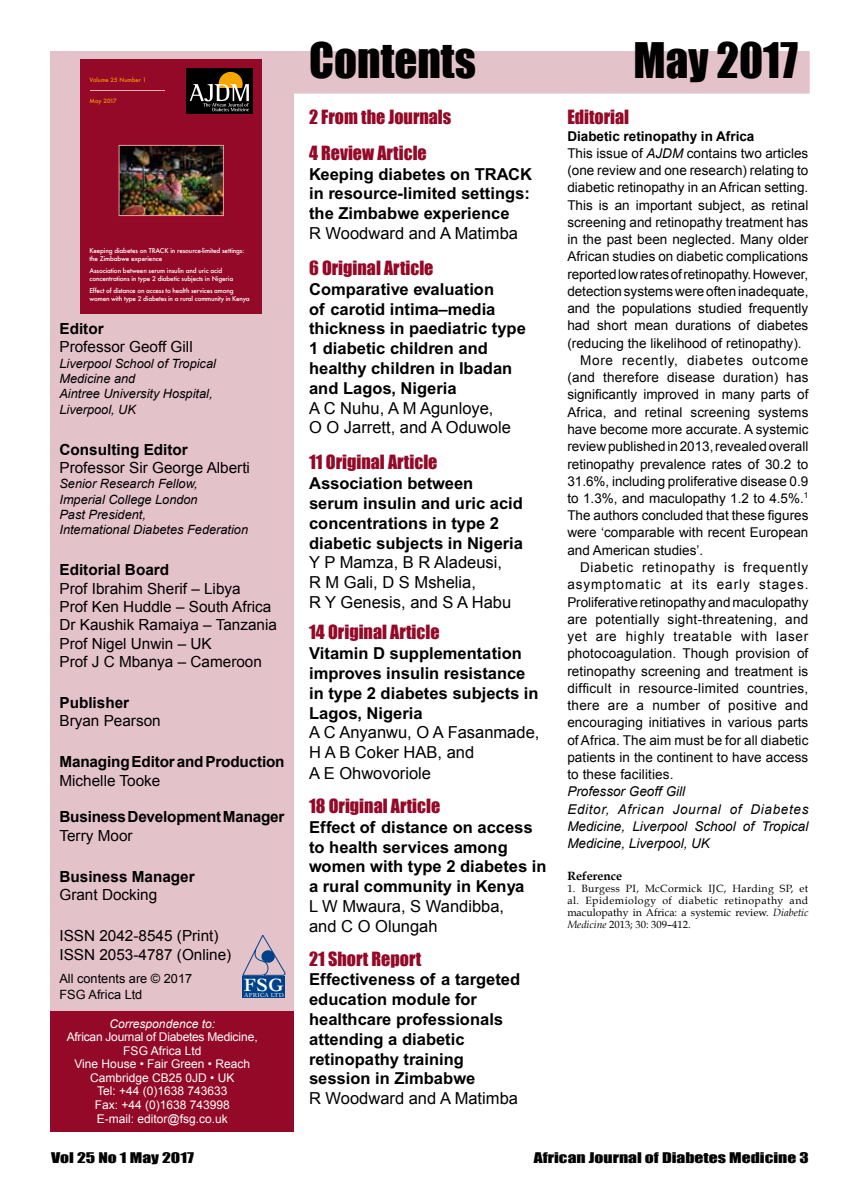
<style>
.page{position:relative;width:851px;height:1191px;background:#fff}
.page>*{position:absolute;margin:0;border:0;box-sizing:border-box;transform-origin:0 0}
.t1{font:45px "Impact";color:#000}
.t2{font:700 18.6px "Cochin";color:#fff}
.t3{font:18px/35.5px "Impact";color:#930927}
.t4{font:700 16.5px/19.8px "Arial";color:#000}
.t5{font:16.5px/19.8px "Arial";color:#000}
.t6{font:15.3px/18.3px "Arial";color:#000}
.t7{font:700 15.3px "Arial";color:#000}
.t8{font:13.5px "Arial";letter-spacing:.005em;color:#000}
.t9{font:italic 13.5px/17.2px "Arial";color:#000}
.t10{font:13.5px "Arial";letter-spacing:.055em;color:#000}
.t11{font:13.5px "Impact";color:#000;scale:1.3 1}
.t12{font:13.5px "Arial";letter-spacing:.025em;color:#000}
.t13{font:13.5px "Arial";letter-spacing:.045em;color:#000}
.t14{font:13.5px "Arial";letter-spacing:.07em;color:#000}
.t15{font:13.5px "Arial";letter-spacing:.03em;color:#000}
.t16{font:700 13.5px "Arial";color:#000}
.t17{font:italic 12.75px/15.3px "Arial";color:#000}
.t18{font:12.75px/15.3px "Arial";color:#000}
.t19{font:12px/13.5px "Arial";color:#fff;text-align:center}
.t20{font:italic 12px "Arial";color:#fff}
.t21{font:700 12px "Book Antiqua";color:#000}
.t22{font:10.5px/12px "Book Antiqua";color:#000;text-align:justify}
.t23{font:500 6.45px/7.6px "Futura";letter-spacing:-.02em;color:#fff}
.t24{font:6.15px "Cochin";letter-spacing:.035em;color:#fff}
.t25{font:500 5.7px "Futura";color:#f59e00}
.s1{font-style:italic}
</style>
<div class="page">
<div style="left:50px;top:51px;width:243px;height:1080px;background:#e4c2c9"></div>
<svg style="left:243px;top:935px;width:42px;height:40px"></svg>
<div style="left:261px;top:950px;width:14px;height:12px;background:#004289;border-radius:50%"></div>
<div style="left:243px;top:976px;width:42px;height:22px;background:#004289"></div>
<div style="left:50px;top:1010px;width:243px;height:121px;background:#930927"></div>
<div style="left:80px;top:59px;width:182px;height:254px;background:#930927"></div>
<div style="left:187px;top:88px;width:66px;height:26px;background:linear-gradient(to right,#000,#000)"></div>
<svg style="left:90px;top:51px;width:719px;height:60px"></svg>
<img style="left:121px;top:147px;width:101px;height:67px">
<div style="left:119px;top:145px;width:105px;height:71px;border:1px solid #f39a97"></div>
<p class="t25" style="left:89px;top:76px;width:58px">Volume 25 Number 1</p>
<p class="t25" style="left:89px;top:97px;width:29px">May 2017</p>
<p class="t23" style="left:89px;top:247px;width:156px">Keeping diabetes on TRACK in resource-limited settings: the Zimbabwe experience</p>
<p class="t23" style="left:89px;top:267px;width:145px">Association between serum insulin and uric acid concentrations in type 2 diabetic subjects in Nigeria</p>
<p class="t23" style="left:89px;top:286px;width:162px">Effect of distance on access to health services among women with type 2 diabetes in a rural community in Kenya</p>
<p class="t7" style="left:59px;top:318px;width:46px">Editor</p>
<p class="t6" style="left:59px;top:338px;width:135px">Professor Geoff Gill</p>
<p class="t17" style="left:59px;top:356px;width:158px">Liverpool School of Tropical<br>Medicine and<br>Aintree University Hospital,<br>Liverpool, UK</p>
<p class="t7" style="left:59px;top:439px;width:130px">Consulting Editor</p>
<p class="t6" style="left:59px;top:458px;width:192px">Professor Sir George Alberti</p>
<p class="t17" style="left:59px;top:476px;width:190px">Senior Research Fellow,<br>Imperial College London<br>Past President,<br>International Diabetes Federation</p>
<p class="t7" style="left:59px;top:559px;width:111px">Editorial Board</p>
<p class="t6" style="left:59px;top:579px;width:219px">Prof Ibrahim Sherif – Libya<br>Prof Ken Huddle – South Africa<br>Dr Kaushik Ramaiya – Tanzania<br>Prof Nigel Unwin – UK<br>Prof J C Mbanya – Cameroon</p>
<p class="t7" style="left:59px;top:692px;width:71px">Publisher</p>
<p class="t6" style="left:59px;top:712px;width:103px">Bryan Pearson</p>
<p class="t7" style="left:59px;top:751px;width:227px">Managing Editor and Production</p>
<p class="t6" style="left:59px;top:771px;width:102px">Michelle Tooke</p>
<p class="t7" style="left:59px;top:807px;width:226px">Business Development Manager</p>
<p class="t6" style="left:59px;top:826px;width:75px">Terry Moor</p>
<p class="t7" style="left:59px;top:866px;width:137px">Business Manager</p>
<p class="t6" style="left:59px;top:885px;width:99px">Grant Docking</p>
<p class="t6" style="left:59px;top:926px;width:173px">ISSN 2042-8545 (Print)<br>ISSN 2053-4787 (Online)</p>
<p class="t18" style="left:59px;top:971px;width:134px">All contents are © 2017<br>FSG Africa Ltd</p>
<h2 class="t2" style="left:244px;top:972px;width:41px">FSG</h2>
<p class="t24" style="left:244px;top:991px;width:41px">AFRICA LTD</p>
<p class="t20" style="left:110px;top:1016px;width:107px">Correspondence to:</p>
<p class="t19" style="left:67px;top:1030px;width:193px">African Journal of Diabetes Medicine,<br>FSG Africa Ltd<br>Vine House • Fair Green • Reach<br>Cambridge CB25 0JD • UK<br>Tel: +44 (0)1638 743633<br>Fax: +44 (0)1638 743998<br>E-mail: editor@fsg.co.uk</p>
<h1 class="t1" style="left:309px;top:32px;width:168px">Contents</h1>
<h1 class="t1" style="left:633px;top:32px;width:166px">May 2017</h1>
<h3 class="t3" style="left:309px;top:99px;width:144px">2 From the Journals<br>4 Review Article</h3>
<p class="t4" style="left:309px;top:164px;width:224px">Keeping diabetes on TRACK in resource-limited settings: the Zimbabwe experience</p>
<p class="t5" style="left:309px;top:223px;width:210px">R Woodward and A Matimba</p>
<h3 class="t3" style="left:309px;top:250px;width:126px">6 Original Article</h3>
<p class="t4" style="left:309px;top:279px;width:218px">Comparative evaluation<br>of carotid intima–media thickness in paediatric type<br>1 diabetic children and healthy children in Ibadan and Lagos, Nigeria</p>
<p class="t5" style="left:309px;top:398px;width:203px">A C Nuhu, A M Agunloye,<br>O O Jarrett, and A Oduwole</p>
<h3 class="t3" style="left:309px;top:444px;width:130px">11 Original Article</h3>
<p class="t4" style="left:309px;top:473px;width:215px">Association between serum insulin and uric acid concentrations in type 2 diabetic subjects in Nigeria</p>
<p class="t5" style="left:309px;top:553px;width:204px">Y P Mamza, B R Aladeusi,<br>R M Gali, D S Mshelia,<br>R Y Genesis, and S A Habu</p>
<h3 class="t3" style="left:309px;top:614px;width:132px">14 Original Article</h3>
<p class="t4" style="left:309px;top:643px;width:231px">Vitamin D supplementation improves insulin resistance in type 2 diabetes subjects in<br>Lagos, Nigeria</p>
<p class="t5" style="left:309px;top:722px;width:232px;line-height:20.4px">A C Anyanwu, O A Fasanmade,<br>H A B Coker HAB, and<br>A E Ohwovoriole</p>
<h3 class="t3" style="left:309px;top:788px;width:133px">18 Original Article</h3>
<p class="t4" style="left:309px;top:817px;width:239px">Effect of distance on access to health services among women with type 2 diabetes in a rural community in Kenya</p>
<p class="t5" style="left:309px;top:896px;width:196px">L W Mwaura, S Wandibba, and C O Olungah</p>
<h3 class="t3" style="left:309px;top:940px;width:114px">21 Short Report</h3>
<p class="t4" style="left:309px;top:969px;width:212px">Effectiveness of a targeted education module for healthcare professionals attending a diabetic retinopathy training session in Zimbabwe</p>
<p class="t5" style="left:309px;top:1088px;width:210px">R Woodward and A Matimba</p>
<h3 class="t3" style="left:567px;top:99px;width:63px">Editorial</h3>
<p class="t16" style="left:567px;top:127px;width:189px">Diabetic retinopathy in Africa</p>
<p class="t8" style="left:567px;top:144px;width:242px">This issue of <span class="s1">AJDM</span> contains two articles</p>
<p class="t8" style="left:567px;top:161px;width:242px">(one review and one research) relating to</p>
<p class="t8" style="left:567px;top:179px;width:242px">diabetic retinopathy in an African setting.</p>
<p class="t8" style="left:567px;top:196px;width:242px">This is an important subject, as retinal</p>
<p class="t8" style="left:567px;top:213px;width:242px">screening and retinopathy treatment has</p>
<p class="t8" style="left:567px;top:230px;width:242px">in the past been neglected. Many older</p>
<p class="t8" style="left:567px;top:248px;width:242px">African studies on diabetic complications</p>
<p class="t8" style="left:567px;top:265px;width:242px">reported low rates of retinopathy. However,</p>
<p class="t8" style="left:567px;top:282px;width:243px">detection systems were often inadequate,</p>
<p class="t8" style="left:567px;top:299px;width:242px">and the populations studied frequently</p>
<p class="t8" style="left:567px;top:317px;width:242px">had short mean durations of diabetes</p>
<p class="t8" style="left:567px;top:334px;width:236px">(reducing the likelihood of retinopathy).</p>
<p class="t10" style="left:580px;top:351px;width:230px">More recently, diabetes outcome</p>
<p class="t8" style="left:567px;top:368px;width:243px">(and therefore disease duration) has</p>
<p class="t8" style="left:567px;top:386px;width:242px">significantly improved in many parts of</p>
<p class="t8" style="left:567px;top:403px;width:242px">Africa, and retinal screening systems</p>
<p class="t8" style="left:567px;top:420px;width:242px">have become more accurate. A systemic</p>
<p class="t8" style="left:567px;top:437px;width:242px">review published in 2013, revealed overall</p>
<p class="t8" style="left:567px;top:455px;width:242px">retinopathy prevalence rates of 30.2 to</p>
<p class="t8" style="left:567px;top:472px;width:242px">31.6%, including proliferative disease 0.9</p>
<p class="t8" style="left:567px;top:489px;width:242px">to 1.3%, and maculopathy 1.2 to 4.5%.<sup>1</sup></p>
<p class="t8" style="left:567px;top:506px;width:242px">The authors concluded that these figures</p>
<p class="t8" style="left:567px;top:524px;width:242px">were ‘comparable with recent European</p>
<p class="t8" style="left:567px;top:541px;width:137px">and American studies’.</p>
<p class="t13" style="left:580px;top:558px;width:230px">Diabetic retinopathy is frequently</p>
<p class="t14" style="left:567px;top:575px;width:243px">asymptomatic at its early stages.</p>
<p class="t8" style="left:567px;top:593px;width:243px">Proliferative retinopathy and maculopathy</p>
<p class="t12" style="left:567px;top:610px;width:242px">are potentially sight-threatening, and</p>
<p class="t10" style="left:567px;top:627px;width:242px">yet are highly treatable with laser</p>
<p class="t8" style="left:567px;top:644px;width:242px">photocoagulation. Though provision of</p>
<p class="t8" style="left:567px;top:662px;width:242px">retinopathy screening and treatment is</p>
<p class="t8" style="left:567px;top:679px;width:242px">difficult in resource-limited countries,</p>
<p class="t15" style="left:567px;top:696px;width:242px">there are a number of positive and</p>
<p class="t8" style="left:567px;top:713px;width:242px">encouraging initiatives in various parts</p>
<p class="t8" style="left:567px;top:731px;width:242px">of Africa. The aim must be for all diabetic</p>
<p class="t8" style="left:567px;top:748px;width:242px">patients in the continent to have access</p>
<p class="t8" style="left:567px;top:765px;width:108px">to these facilities.</p>
<p class="t9" style="left:567px;top:783px;width:242px">Professor Geoff Gill<br>Editor, African Journal of Diabetes<br>Medicine, Liverpool School of Tropical<br>Medicine, Liverpool, UK</p>
<p class="t21" style="left:567px;top:869px;width:56px">Reference</p>
<p class="t22" style="left:567px;top:882px;width:242px">1. Burgess PI, McCormick IJC, Harding SP, et al. Epidemiology of diabetic retinopathy and maculopathy in Africa: a systemic review. <span class="s1">Diabetic Medicine</span> 2013; 30: 309–412.</p>
<p class="t11" style="left:51px;top:1149px;width:111px">Vol 25 No 1 May 2017</p>
<p class="t11" style="left:534px;top:1149px;width:213px">African Journal of Diabetes Medicine 3</p>
</div>
